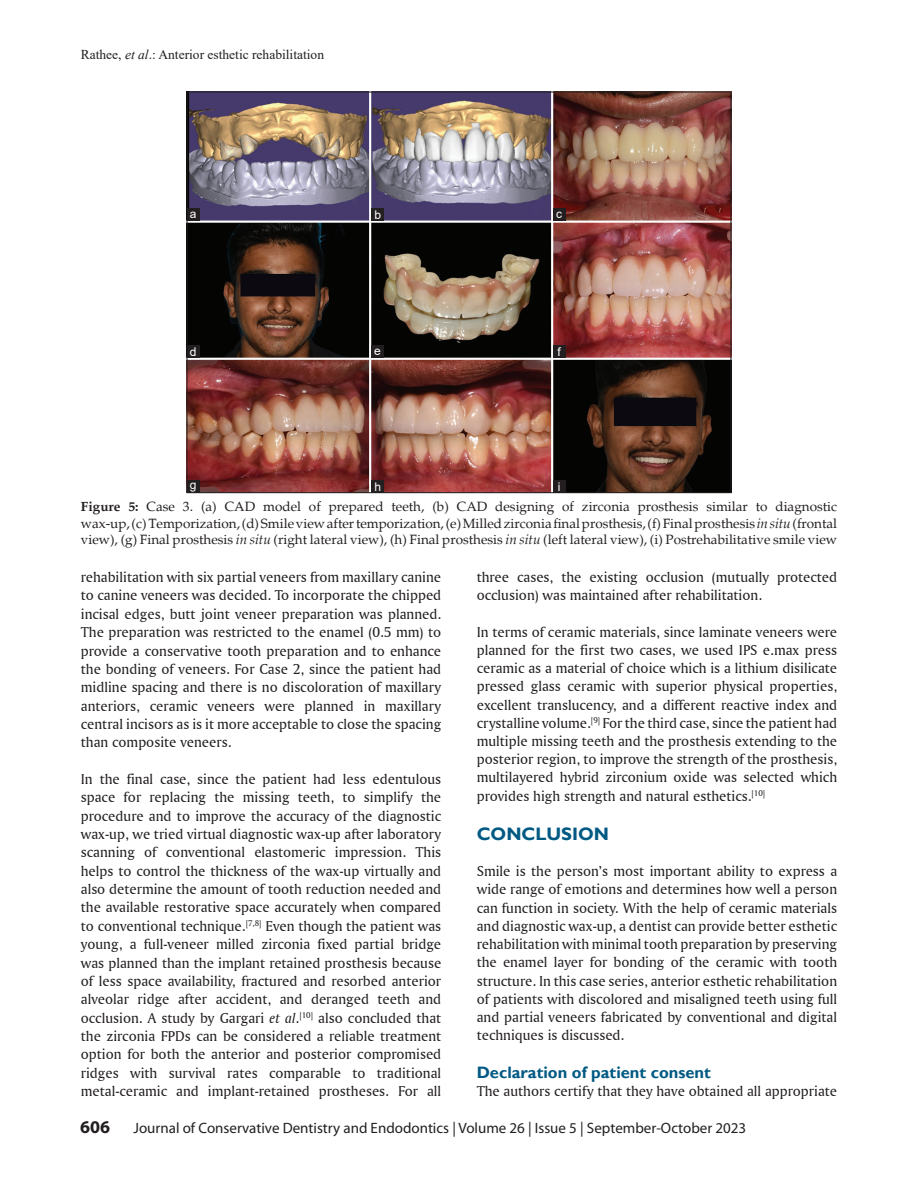
<style>
.page{position:relative;width:918px;height:1188px;background:#fff}
.page>*{position:absolute;margin:0;border:0;box-sizing:border-box;transform-origin:0 0}
.t1{font:700 18px "Gill Sans";color:#005983}
.t2{font:700 18px "Myriad Pro";color:#231f20}
.t3{font:700 16.5px "Gill Sans";color:#005983}
.TX{font:15px/18.3px "Amerigo BT Roman A";color:#231f20;text-align:justify}
.t4{font:15px "Myriad";color:#231f20}
.FGC{font:13.5px/16.2px "Palatino";color:#231f20;text-align:justify}
.t5{font:13.5px "Times New Roman";color:#231f20}
.LABEL{font:12px "Arial";color:#fff}
.s1{font-style:italic}
.s2{font-weight:700}
.s3{font-family:"Amerigo BT Italic A"}
</style>
<div class="page">
<img style="left:189px;top:94px;width:540px;height:397px">
<div style="left:187px;top:345px;width:13px;height:13px;background:#231f20"></div>
<div style="left:372px;top:480px;width:12px;height:13px;background:#231f20"></div>
<div style="left:553px;top:208px;width:13px;height:13px;background:#231f20"></div>
<div style="left:187px;top:480px;width:13px;height:13px;background:#231f20"></div>
<div style="left:371px;top:208px;width:13px;height:13px;background:#231f20"></div>
<div style="left:553px;top:345px;width:13px;height:13px;background:#231f20"></div>
<div style="left:187px;top:208px;width:13px;height:13px;background:#231f20"></div>
<div style="left:371px;top:345px;width:13px;height:13px;background:#231f20"></div>
<div style="left:553px;top:480px;width:13px;height:13px;background:#231f20"></div>
<p class="t5" style="left:81px;top:45px;width:245px">Rathee, <span class="s1">et al</span>.: Anterior esthetic rehabilitation</p>
<p class="LABEL" style="left:190px;top:205px;width:8px">a</p>
<p class="LABEL" style="left:374px;top:206px;width:8px">b</p>
<p class="LABEL" style="left:556px;top:205px;width:7px">c</p>
<p class="LABEL" style="left:190px;top:343px;width:8px">d</p>
<p class="LABEL" style="left:374px;top:342px;width:8px">e</p>
<p class="LABEL" style="left:558px;top:343px;width:5px">f</p>
<p class="LABEL" style="left:190px;top:476px;width:8px">g</p>
<p class="LABEL" style="left:375px;top:478px;width:8px">h</p>
<p class="LABEL" style="left:558px;top:478px;width:4px">i</p>
<p class="FGC" style="left:81px;top:499px;width:758px"><span class="s2">Figure 5:</span> Case 3. (a) CAD model of prepared teeth, (b) CAD designing of zirconia prosthesis similar to diagnostic wax‑up,(c) Temporization,(d) Smile view after temporization,(e) Milled zirconia final prosthesis,(f) Final prosthesis <span class="s1">insitu</span>(frontal view), (g) Final prosthesis <span class="s1">in situ</span> (right lateral view), (h) Final prosthesis <span class="s1">in situ</span> (left lateral view), (i) Postrehabilitative smile view</p>
<p class="TX" style="left:81px;top:568px;width:362px">rehabilitation with six partial veneers from maxillary canine to canine veneers was decided. To incorporate the chipped incisal edges, butt joint veneer preparation was planned.<br>The preparation was restricted to the enamel (0.5 mm) to provide a conservative tooth preparation and to enhance the bonding of veneers. For Case 2, since the patient had midline spacing and there is no discoloration of maxillary anteriors, ceramic veneers were planned in maxillary central incisors as is it more acceptable to close the spacing than composite veneers.</p>
<p class="TX" style="left:81px;top:769px;width:362px">In the final case, since the patient had less edentulous space for replacing the missing teeth, to simplify the procedure and to improve the accuracy of the diagnostic wax‑up, we tried virtual diagnostic wax‑up after laboratory scanning of conventional elastomeric impression. This helps to control the thickness of the wax‑up virtually and also determine the amount of tooth reduction needed and the available restorative space accurately when compared to conventional technique.<sup>[7,8]</sup> Even though the patient was young, a full‑veneer milled zirconia fixed partial bridge was planned than the implant retained prosthesis because of less space availability, fractured and resorbed anterior alveolar ridge after accident, and deranged teeth and occlusion. A study by Gargari <span class="s3">et al</span>.<sup>[10]</sup> also concluded that the zirconia FPDs can be considered a reliable treatment option for both the anterior and posterior compromised ridges with survival rates comparable to traditional metal‑ceramic and implant‑retained prostheses. For all</p>
<p class="TX" style="left:477px;top:568px;width:362px">three cases, the existing occlusion (mutually protected occlusion) was maintained after rehabilitation.</p>
<p class="TX" style="left:477px;top:622px;width:362px">In terms of ceramic materials, since laminate veneers were planned for the first two cases, we used IPS e.max press ceramic as a material of choice which is a lithium disilicate pressed glass ceramic with superior physical properties, excellent translucency, and a different reactive index and crystalline volume.<sup>[9]</sup> For the third case, since the patient had multiple missing teeth and the prosthesis extending to the posterior region, to improve the strength of the prosthesis, multilayered hybrid zirconium oxide was selected which provides high strength and natural esthetics.<sup>[10]</sup></p>
<h1 class="t1" style="left:477px;top:823px;width:134px">CONCLUSION</h1>
<p class="TX" style="left:477px;top:862px;width:362px">Smile is the person’s most important ability to express a wide range of emotions and determines how well a person can function in society. With the help of ceramic materials and diagnostic wax‑up, a dentist can provide better esthetic rehabilitation with minimal tooth preparation by preserving the enamel layer for bonding of the ceramic with tooth structure. In this case series, anterior esthetic rehabilitation of patients with discolored and misaligned teeth using full and partial veneers fabricated by conventional and digital techniques is discussed.</p>
<h2 class="t3" style="left:477px;top:1062px;width:236px">Declaration of patient consent</h2>
<p class="TX" style="left:477px;top:1082px;width:362px">The authors certify that they have obtained all appropriate</p>
<p class="t2" style="left:80px;top:1115px;width:31px">606</p>
<p class="t4" style="left:133px;top:1120px;width:614px">Journal of Conservative Dentistry and Endodontics | Volume 26 | Issue 5 | September-October 2023</p>
</div>
